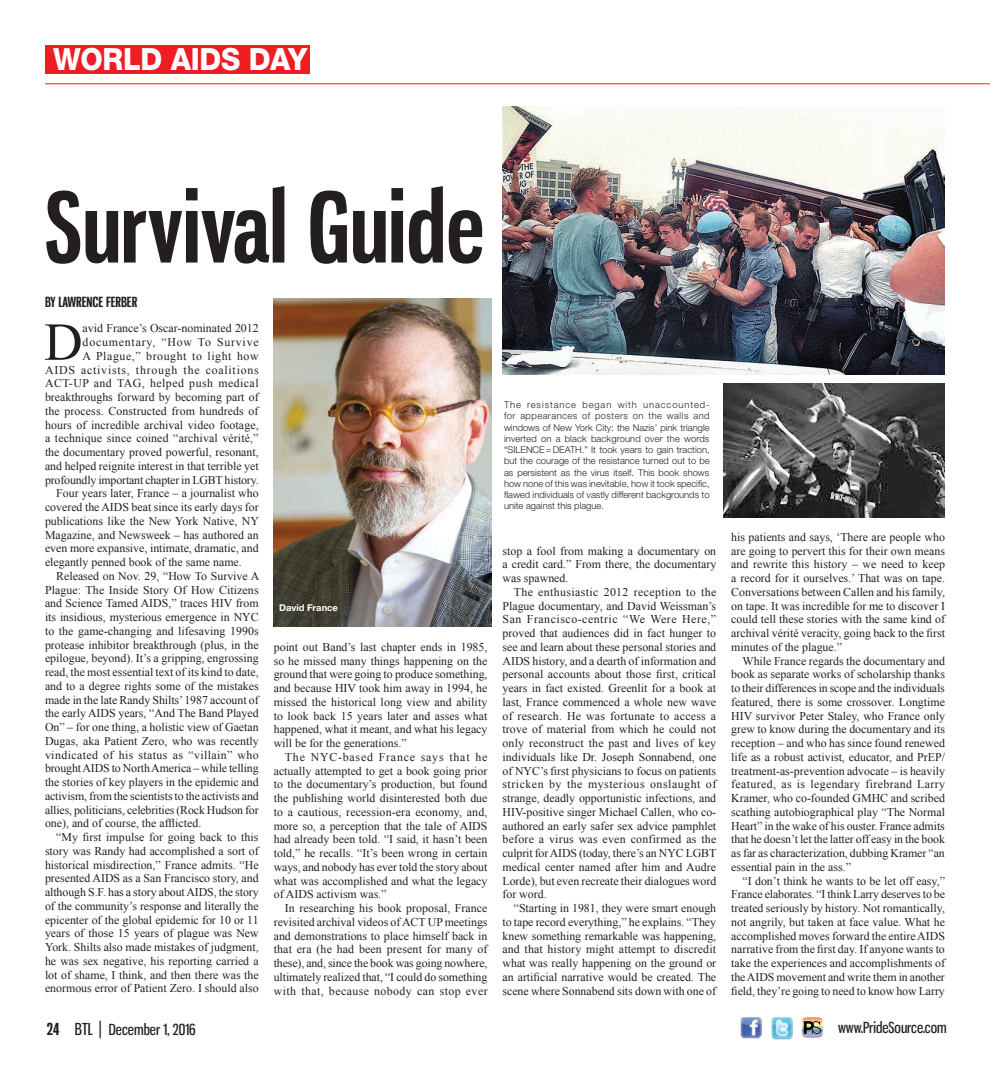
<style>
.page{position:relative;width:990px;height:1080px;background:#fff}
.page>*{position:absolute;margin:0;border:0;box-sizing:border-box;transform-origin:0 0}
.Headline_1_-_Large{font:700 95px "Gnuolane Rg";color:#231f20}
.Body_Copy_-_DropCap{font:53.38px "Times New Roman";color:#231f20}
.Breif_Box_Title{font:800 30.62px "Helvetica Neue";letter-spacing:-.01em;color:#fff;scale:.94 1}
.t1{font:15px "Gnuolane Rg";color:#231f20}
.ByLine_New{font:700 13.75px "Gnuolane Rg";color:#231f20}
.Body_Copy{font:11.88px/13.8px "Times New Roman";color:#231f20;text-align:justify}
.Body_Copy_-_DropCap-2{font:11.88px/13.8px "Times New Roman";letter-spacing:.01em;color:#231f20;text-align:right}
.Photo_Caption_-_off{font:300 9.38px/11.2px "Helvetica Neue LT Std";color:#231f20;text-align:justify}
.Photo_Caption_-_on_p{font:700 9.38px "Helvetica Neue LT Std";color:#fff}
.s1{font-weight:700;font-size:16.25px}
.s2{font-size:16.25px}
.s3{font-size:17.5px}
</style>
<div class="page">
<img style="left:771px;top:1017px;width:22px;height:22px">
<img style="left:740px;top:1017px;width:22px;height:22px">
<hr style="left:802px;top:1017px;width:21px;height:3px;background:#f69a7a">
<hr style="left:802px;top:1020px;width:21px;height:3px;background:#fdc88a">
<hr style="left:802px;top:1023px;width:21px;height:3px;background:#f6f3a2">
<hr style="left:802px;top:1026px;width:21px;height:3px;background:#b7d99b">
<hr style="left:802px;top:1029px;width:21px;height:3px;background:#868fc4">
<hr style="left:802px;top:1032px;width:21px;height:3px;background:#8fafd8">
<hr style="left:802px;top:1035px;width:21px;height:3px;background:#bb9cc9">
<svg style="left:804px;top:1021px;width:17px;height:13px"></svg>
<img style="left:724px;top:383px;width:221px;height:134px">
<img style="left:502px;top:106px;width:443px;height:268px">
<hr style="left:45px;top:83px;width:945px;height:1px;background:#ee1d23">
<div style="left:45px;top:45px;width:264px;height:29px;background:#ee1d23"></div>
<img style="left:274px;top:299px;width:217px;height:327px">
<p class="Breif_Box_Title" style="left:53px;top:41px;width:272px">WORLD AIDS DAY</p>
<p class="Headline_1_-_Large" style="left:45px;top:169px;width:441px">Survival Guide</p>
<p class="ByLine_New" style="left:45px;top:294px;width:94px">BY LAWRENCE FERBER</p>
<p class="Body_Copy_-_DropCap" style="left:44px;top:306px;width:40px">D</p>
<p class="Body_Copy_-_DropCap-2" style="left:45px;top:321px;width:215px">avid France’s Oscar-nominated 2012 documentary, “How To Survive<br>A Plague,” brought to light how<br>AIDS activists, through the coalitions ACT-UP and TAG, helped push medical breakthroughs forward by becoming part of the process. Constructed from hundreds of hours of incredible archival video footage, a technique since coined “archival vérité,” the documentary proved powerful, resonant, and helped reignite interest in that terrible yet profoundly important chapter in LGBT history.</p>
<p class="Body_Copy" style="left:45px;top:486px;width:216px;text-indent:11px">Four years later, France – a journalist who covered the AIDS beat since its early days for publications like the New York Native, NY Magazine, and Newsweek – has authored an even more expansive, intimate, dramatic, and elegantly penned book of the same name.</p>
<p class="Body_Copy" style="left:45px;top:569px;width:216px;text-indent:11px">Released on Nov. 29, “How To Survive A Plague: The Inside Story Of How Citizens and Science Tamed AIDS,” traces HIV from its insidious, mysterious emergence in NYC to the game-changing and lifesaving 1990s protease inhibitor breakthrough (plus, in the epilogue, beyond). It’s a gripping, engrossing read, the most essential text of its kind to date, and to a degree rights some of the mistakes made in the late Randy Shilts’ 1987 account of the early AIDS years, “And The Band Played On” – for one thing, a holistic view of Gaetan Dugas, aka Patient Zero, who was recently vindicated of his status as “villain” who brought AIDS to North America – while telling the stories of key players in the epidemic and activism, from the scientists to the activists and allies, politicians, celebrities (Rock Hudson for one), and of course, the afflicted.</p>
<p class="Body_Copy" style="left:45px;top:830px;width:215px;text-indent:11px">“My first impulse for going back to this story was Randy had accomplished a sort of historical misdirection,” France admits. “He presented AIDS as a San Francisco story, and although S.F. has a story about AIDS, the story of the community’s response and literally the epicenter of the global epidemic for 10 or 11 years of those 15 years of plague was New York. Shilts also made mistakes of judgment, he was sex negative, his reporting carried a lot of shame, I think, and then there was the enormous error of Patient Zero. I should also</p>
<p class="Photo_Caption_-_on_p" style="left:279px;top:602px;width:60px">David France</p>
<p class="Body_Copy" style="left:274px;top:640px;width:215px">point out Band’s last chapter ends in 1985, so he missed many things happening on the ground that were going to produce something, and because HIV took him away in 1994, he missed the historical long view and ability to look back 15 years later and asses what happened, what it meant, and what his legacy will be for the generations.”</p>
<p class="Body_Copy" style="left:274px;top:750px;width:215px;text-indent:11px">The NYC-based France says that he actually attempted to get a book going prior to the documentary’s production, but found the publishing world disinterested both due to a cautious, recession-era economy, and, more so, a perception that the tale of AIDS had already been told. “I said, it hasn’t been told,” he recalls. “It’s been wrong in certain ways, and nobody has ever told the story about what was accomplished and what the legacy of AIDS activism was.”</p>
<p class="Body_Copy" style="left:274px;top:901px;width:215px;text-indent:11px">In researching his book proposal, France revisited archival videos of ACT UP meetings and demonstrations to place himself back in that era (he had been present for many of these), and, since the book was going nowhere, ultimately realized that, “I could do something with that, because nobody can stop ever</p>
<p class="Photo_Caption_-_off" style="left:504px;top:399px;width:207px">The resistance began with unaccounted&shy;for appearances of posters on the walls and windows of New York City: the Nazis’ pink triangle inverted on a black background over the words “SILENCE=DEATH.” It took years to gain traction, but the courage of the resistance turned out to be as persistent as the virus itself. This book shows how none of this was inevitable, how it took specific, flawed individuals of vastly different backgrounds to unite against this plague.</p>
<p class="Body_Copy" style="left:503px;top:544px;width:215px">stop a fool from making a documentary on a credit card.” From there, the documentary was spawned.</p>
<p class="Body_Copy" style="left:502px;top:585px;width:215px;text-indent:11px">The enthusiastic 2012 reception to the Plague documentary, and David Weissman’s San Francisco-centric “We Were Here,” proved that audiences did in fact hunger to see and learn about these personal stories and AIDS history, and a dearth of information and personal accounts about those first, critical years in fact existed. Greenlit for a book at last, France commenced a whole new wave of research. He was fortunate to access a trove of material from which he could not only reconstruct the past and lives of key individuals like Dr. Joseph Sonnabend, one of NYC’s first physicians to focus on patients stricken by the mysterious onslaught of strange, deadly opportunistic infections, and HIV-positive singer Michael Callen, who co&shy;authored an early safer sex advice pamphlet before a virus was even confirmed as the culprit for AIDS (today, there’s an NYC LGBT medical center named after him and Audre Lorde), but even recreate their dialogues word for word.</p>
<p class="Body_Copy" style="left:502px;top:901px;width:215px;text-indent:11px">“Starting in 1981, they were smart enough to tape record everything,” he explains. “They knew something remarkable was happening, and that history might attempt to discredit what was really happening on the ground or an artificial narrative would be created. The scene where Sonnabend sits down with one of</p>
<p class="Body_Copy" style="left:731px;top:530px;width:215px">his patients and says, ‘There are people who are going to pervert this for their own means and rewrite this history – we need to keep a record for it ourselves.’ That was on tape.<br>Conversations between Callen and his family, on tape. It was incredible for me to discover I could tell these stories with the same kind of archival vérité veracity, going back to the first minutes of the plague.”</p>
<p class="Body_Copy" style="left:731px;top:654px;width:215px;text-indent:11px">While France regards the documentary and book as separate works of scholarship thanks to their differences in scope and the individuals featured, there is some crossover. Longtime HIV survivor Peter Staley, who France only grew to know during the documentary and its reception – and who has since found renewed life as a robust activist, educator, and PrEP/ treatment-as-prevention advocate – is heavily featured, as is legendary firebrand Larry Kramer, who co-founded GMHC and scribed scathing autobiographical play “The Normal Heart” in the wake of his ouster. France admits that he doesn’t let the latter off easy in the book as far as characterization, dubbing Kramer “an essential pain in the ass.”</p>
<p class="Body_Copy" style="left:731px;top:873px;width:215px;text-indent:11px">“I don’t think he wants to be let off easy,” France elaborates. “I think Larry deserves to be treated seriously by history. Not romantically, not angrily, but taken at face value. What he accomplished moves forward the entire AIDS narrative from the first day. If anyone wants to take the experiences and accomplishments of the AIDS movement and write them in another field, they’re going to need to know how Larry</p>
<p class="t1" style="left:47px;top:1021px;width:150px"><span class="s1">24</span> <span class="s2">BTL</span> <span class="s3">|</span> December 1, 2016</p>
<p class="t1" style="left:838px;top:1019px;width:110px">www.PrideSource.com</p>
</div>
